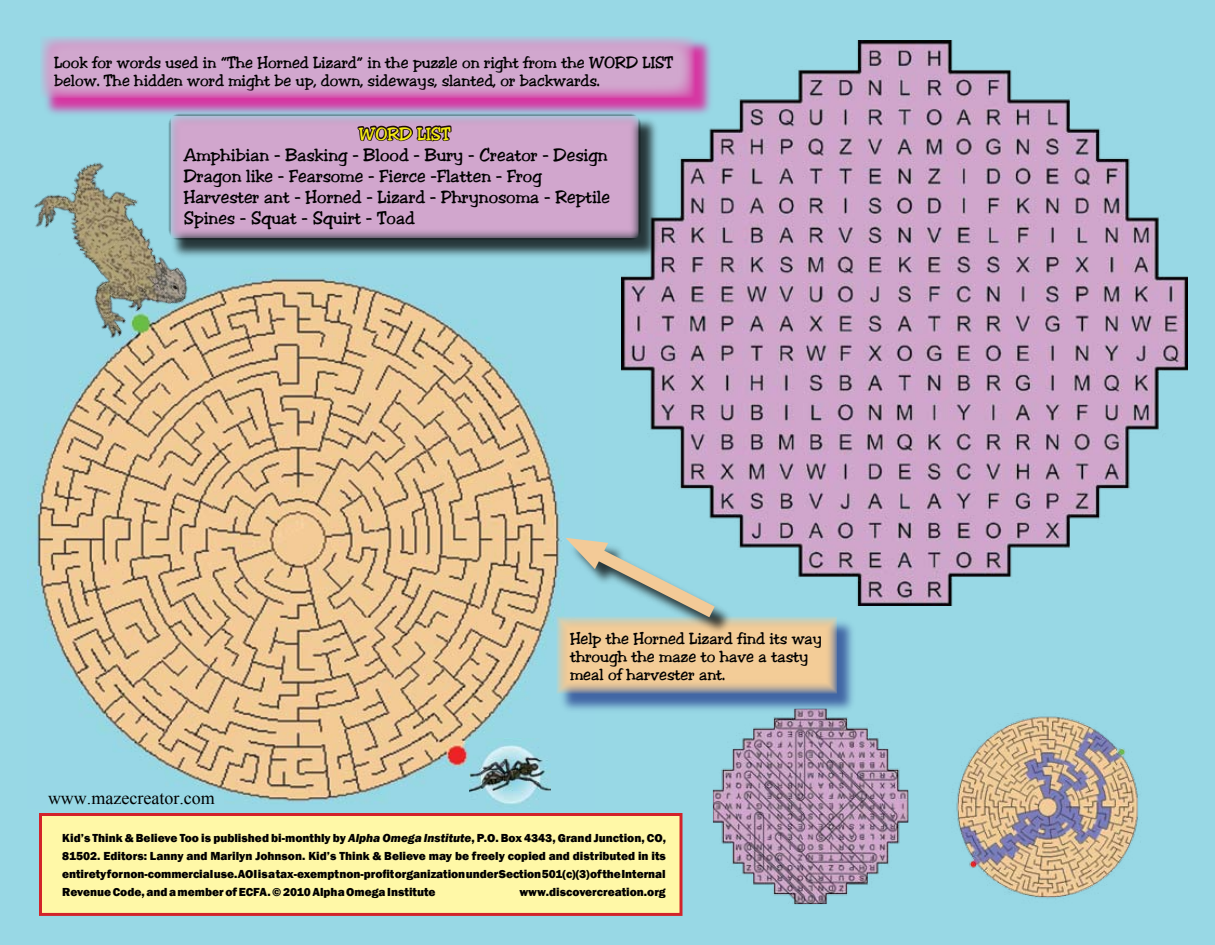
<style>
.page{position:relative;width:1215px;height:945px;background:#98d8e5}
.page>*{position:absolute;margin:0;border:0;box-sizing:border-box;transform-origin:0 0}
.t1{font:18px/21px "Jester";color:#000}
.t2{font:18px "Times New Roman";color:#000}
.t3{font:18px "Jester";color:#f4eb13}
.t4{font:16.5px/18px "Jester";color:#000}
.t5{font:800 12px/18px "Franklin Gothic";color:#000;text-align:justify}
.s1{font-style:italic}
</style>
<div class="page">
<img style="left:36px;top:277px;width:526px;height:525px">
<img style="left:470px;top:739px;width:80px;height:66px">
<img style="left:34px;top:138px;width:178px;height:227px">
<img style="left:956px;top:716px;width:183px;height:183px">
<div style="left:40px;top:814px;width:641px;height:100px;background:#fff8a7"></div>
<div style="left:39px;top:813px;width:643px;height:103px;border:3px solid #d2232a"></div>
<img style="left:712px;top:713px;width:197px;height:191px">
<img style="left:622px;top:40px;width:565px;height:566px">
<div style="left:558px;top:618px;width:300px;height:95px;background:#24408f;opacity:.75"></div>
<svg style="left:556px;top:616px;width:281px;height:78px;background:#e1c49b"></svg>
<div style="left:42px;top:37px;width:672px;height:80px;background:#ec008c;opacity:.75"></div>
<svg style="left:41px;top:37px;width:654px;height:61px;background:#cda0cb"></svg>
<div style="left:170px;top:115px;width:491px;height:145px;background:#000;opacity:.75"></div>
<svg style="left:356px;top:107px;width:98px;height:7px"></svg>
<svg style="left:169px;top:114px;width:472px;height:126px;background:#c6a0c5"></svg>
<div style="left:170px;top:115px;width:469px;height:124px;border:1px solid #000"></div>
<div style="left:569px;top:539px;width:165px;height:97px;background:#000;opacity:.75"></div>
<svg style="left:566px;top:532px;width:162px;height:96px"></svg>
<div style="left:48px;top:792px;width:176px;height:20px;background:#98d8e5"></div>
<h2 class="t4" style="left:54px;top:53px;width:621px">Look for words used in “The Horned Lizard” in the puzzle on right from the WORD LIST below. The hidden word might be up, down, sideways, slanted, or backwards.</h2>
<h1 class="t3" style="left:359px;top:123px;width:93px">WORD LIST</h1>
<h1 class="t1" style="left:184px;top:145px;width:428px">Amphibian - Basking - Blood - Bury - Creator - Design Dragon like - Fearsome - Fierce -Flatten - Frog Harvester ant - Horned - Lizard - Phrynosoma - Reptile Spines - Squat - Squirt - Toad</h1>
<h1 class="t2" style="left:48px;top:786px;width:168px">www.mazecreator.com</h1>
<h2 class="t4" style="left:570px;top:629px;width:254px">Help the Horned Lizard find its way through the maze to have a tasty meal of harvester ant.</h2>
<p class="t5" style="left:62px;top:828px;width:605px">Kid’s Think &amp; Believe Too is published bi-monthly by <span class="s1">Alpha Omega Institute</span>, P.O. Box 4343, Grand Junction, CO, 81502. Editors: Lanny and Marilyn Johnson. Kid’s Think &amp; Believe may be freely copied and distributed in its entirety for non-commercial use. AOI is a tax-exempt non-profit organization under Section 501(c)(3) of the Internal Revenue Code, and a member of ECFA. © 2010 Alpha Omega Institute</p>
<p class="t5" style="left:519px;top:882px;width:148px">www.discovercreation.org</p>
</div>
